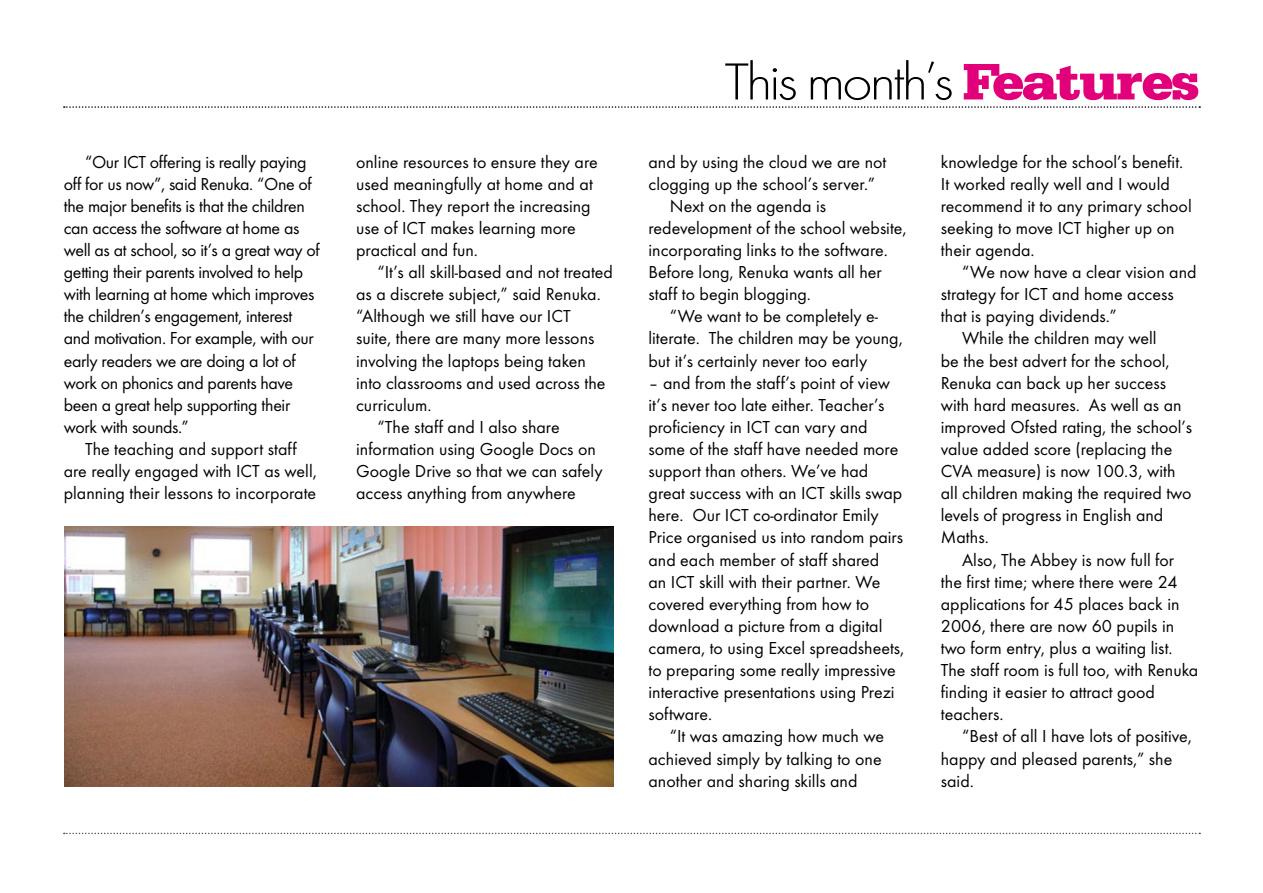
<style>
.page{position:relative;width:1263px;height:893px;background:#fff}
.page>*{position:absolute;margin:0;border:0;box-sizing:border-box;transform-origin:0 0}
.t1{font:300 54px "Futura T";letter-spacing:-.05em;color:#000;scale:1.1 1}
.t2{font:18px/22px "Futura T";color:#000}
.t3{font:18px/22px "Futura T";letter-spacing:-.02em;color:#000}
.s1{font-family:"Serifa BT";font-weight:900;color:#e2007a}
</style>
<div class="page">
<svg style="left:64px;top:106px;width:1136px;height:2px"></svg>
<svg style="left:64px;top:833px;width:1136px;height:1px"></svg>
<img style="left:65px;top:526px;width:549px;height:261px">
<p class="t3" style="left:64px;top:150px;width:258px;text-indent:21px">“Our ICT offering is really paying off for us now”, said Renuka. “One of the major benefits is that the children can access the software at home as well as at school, so it’s a great way of getting their parents involved to help with learning at home which improves the children’s engagement, interest and motivation. For example, with our early readers we are doing a lot of work on phonics and parents have been a great help supporting their work with sounds.”</p>
<p class="t2" style="left:64px;top:438px;width:255px;text-align:center">The teaching and support staff<br>are really engaged with ICT as well, planning their lessons to incorporate</p>
<p class="t2" style="left:356px;top:150px;width:243px">online resources to ensure they are used meaningfully at home and at school. They report the increasing use of ICT makes learning more practical and fun.</p>
<p class="t2" style="left:377px;top:261px;width:237px">“It’s all skill-based and not treated</p>
<p class="t2" style="left:356px;top:283px;width:246px">as a discrete subject,” said Renuka.</p>
<p class="t2" style="left:356px;top:305px;width:216px">“Although we still have our ICT</p>
<p class="t2" style="left:356px;top:327px;width:240px">suite, there are many more lessons</p>
<p class="t2" style="left:356px;top:349px;width:231px">involving the laptops being taken</p>
<p class="t2" style="left:356px;top:371px;width:251px">into classrooms and used across the</p>
<p class="t2" style="left:356px;top:394px;width:77px">curriculum.</p>
<p class="t2" style="left:377px;top:416px;width:184px">“The staff and I also share</p>
<p class="t2" style="left:356px;top:438px;width:241px">information using Google Docs on</p>
<p class="t2" style="left:356px;top:460px;width:248px">Google Drive so that we can safely</p>
<p class="t2" style="left:356px;top:482px;width:221px">access anything from anywhere</p>
<h1 class="t1" style="left:724px;top:50px;width:433px">This month’s <span class="s1">Features</span></h1>
<p class="t2" style="left:648px;top:150px;width:239px">and by using the cloud we are not</p>
<p class="t2" style="left:648px;top:172px;width:228px">clogging up the school’s server.”</p>
<p class="t2" style="left:670px;top:195px;width:158px">Next on the agenda is</p>
<p class="t2" style="left:648px;top:217px;width:260px">redevelopment of the school website,</p>
<p class="t2" style="left:648px;top:239px;width:241px">incorporating links to the software.</p>
<p class="t2" style="left:648px;top:261px;width:235px">Before long, Renuka wants all her</p>
<p class="t2" style="left:648px;top:283px;width:164px">staff to begin blogging.</p>
<p class="t2" style="left:670px;top:305px;width:210px">“We want to be completely e-</p>
<p class="t2" style="left:648px;top:327px;width:256px">literate. The children may be young,</p>
<p class="t2" style="left:648px;top:349px;width:220px">but it’s certainly never too early</p>
<p class="t2" style="left:648px;top:371px;width:257px">– and from the staff’s point of view it’s never too late either. Teacher’s proficiency in ICT can vary and some of the staff have needed more support than others. We’ve had great success with an ICT skills swap here. Our ICT co-ordinator Emily<br>Price organised us into random pairs and each member of staff shared<br>an ICT skill with their partner. We covered everything from how to download a picture from a digital camera, to using Excel spreadsheets, to preparing some really impressive interactive presentations using Prezi software.</p>
<p class="t2" style="left:648px;top:725px;width:237px;text-indent:21px">“It was amazing how much we achieved simply by talking to one another and sharing skills and</p>
<p class="t2" style="left:941px;top:150px;width:252px">knowledge for the school’s benefit.<br>It worked really well and I would recommend it to any primary school seeking to move ICT higher up on their agenda.</p>
<p class="t2" style="left:962px;top:261px;width:236px">“We now have a clear vision and</p>
<p class="t2" style="left:941px;top:283px;width:234px">strategy for ICT and home access</p>
<p class="t2" style="left:941px;top:305px;width:178px">that is paying dividends.”</p>
<p class="t2" style="left:962px;top:327px;width:196px">While the children may well</p>
<p class="t2" style="left:941px;top:349px;width:230px">be the best advert for the school,</p>
<p class="t2" style="left:941px;top:371px;width:227px">Renuka can back up her success</p>
<p class="t2" style="left:941px;top:394px;width:242px">with hard measures. As well as an</p>
<p class="t2" style="left:941px;top:416px;width:253px">improved Ofsted rating, the school’s</p>
<p class="t2" style="left:941px;top:438px;width:233px">value added score (replacing the</p>
<p class="t2" style="left:941px;top:460px;width:236px">CVA measure) is now 100.3, with</p>
<p class="t2" style="left:941px;top:482px;width:252px">all children making the required two</p>
<p class="t2" style="left:941px;top:504px;width:224px">levels of progress in English and</p>
<p class="t2" style="left:941px;top:526px;width:49px">Maths.</p>
<p class="t2" style="left:962px;top:548px;width:214px">Also, The Abbey is now full for</p>
<p class="t2" style="left:941px;top:570px;width:238px">the first time; where there were 24</p>
<p class="t2" style="left:941px;top:593px;width:240px">applications for 45 places back in</p>
<p class="t2" style="left:941px;top:615px;width:235px">2006, there are now 60 pupils in</p>
<p class="t2" style="left:941px;top:637px;width:233px">two form entry, plus a waiting list.</p>
<p class="t2" style="left:941px;top:659px;width:259px">The staff room is full too, with Renuka</p>
<p class="t2" style="left:941px;top:681px;width:215px">finding it easier to attract good</p>
<p class="t2" style="left:941px;top:703px;width:64px">teachers.</p>
<p class="t2" style="left:962px;top:725px;width:231px">“Best of all I have lots of positive,</p>
<p class="t2" style="left:941px;top:747px;width:233px">happy and pleased parents,” she</p>
<p class="t2" style="left:941px;top:769px;width:34px">said.</p>
</div>
